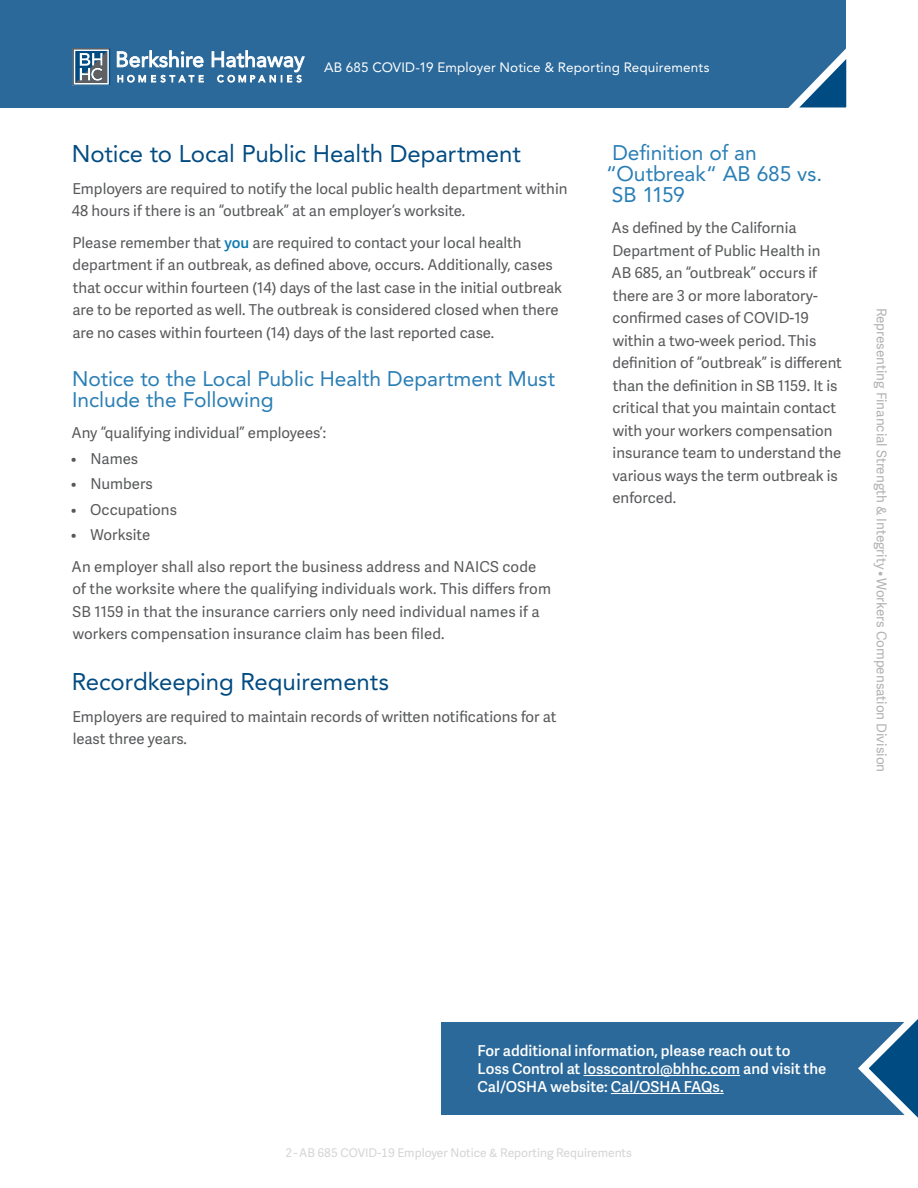
<style>
.page{position:relative;width:918px;height:1188px;background:#fff}
.page>*{position:absolute;margin:0;border:0;box-sizing:border-box;transform-origin:0 0}
.t1{font:24px "Avenir LT Std";letter-spacing:-.005em;color:#004b82}
.t2{font:21px/21px "Avenir LT Std";color:#297eb5}
.t3{font:15px/22.5px "Adelle Sans";color:#58595b}
.t4{font:600 15px/18px "Adelle Sans";color:#fff}
.t5{font:13.5px "Adelle Sans";color:#b4b2b3}
.t6{font:13.5px "Avenir LT Std";letter-spacing:.01em;color:#fff}
.t7{font:12px "Adelle Sans";color:#d6d4d4}
.s1{font-weight:600;color:#0a79b1}
</style>
<div class="page">
<div style="left:0;top:0;width:846px;height:108px;background:#2b699a"></div>
<div style="left:441px;top:1022px;width:475px;height:92px;background:#2b699a"></div>
<hr style="left:583px;top:1075px;width:157px;height:1px;background:#fff">
<hr style="left:611px;top:1093px;width:113px;height:1px;background:#fff">
<svg style="left:117px;top:50px;width:87px;height:33px"></svg>
<svg style="left:212px;top:50px;width:93px;height:33px"></svg>
<svg style="left:72px;top:48px;width:38px;height:38px"></svg>
<svg style="left:788px;top:48px;width:59px;height:60px"></svg>
<svg style="left:853px;top:1019px;width:65px;height:99px"></svg>
<p class="t6" style="left:324px;top:59px;width:387px">AB 685 COVID-19 Employer Notice &amp; Reporting Requirements</p>
<h1 class="t1" style="left:72px;top:140px;width:451px">Notice to Local Public Health Department</h1>
<p class="t3" style="left:72px;top:177px;width:497px">Employers are required to notify the local public health department within<br>48 hours if there is an “outbreak” at an employer’s worksite.</p>
<p class="t3" style="left:72px;top:231px;width:491px">Please remember that <span class="s1">you</span> are required to contact your local health department if an outbreak, as defined above, occurs. Additionally, cases that occur within fourteen (14) days of the last case in the initial outbreak are to be reported as well. The outbreak is considered closed when there are no cases within fourteen (14) days of the last reported case.</p>
<h2 class="t2" style="left:72px;top:368px;width:485px">Notice to the Local Public Health Department Must<br>Include the Following</h2>
<p class="t3" style="left:72px;top:421px;width:256px">Any “qualifying individual” employees’:</p>
<p class="t3" style="left:71px;top:447px;width:69px">• Names</p>
<p class="t3" style="left:71px;top:472px;width:84px">• Numbers</p>
<p class="t3" style="left:71px;top:498px;width:108px">• Occupations</p>
<p class="t3" style="left:71px;top:519px;width:467px;line-height:31.5px">• Worksite<br>An employer shall also report the business address and NAICS code</p>
<p class="t3" style="left:72px;top:577px;width:480px">of the worksite where the qualifying individuals work. This differs from<br>SB 1159 in that the insurance carriers only need individual names if a workers compensation insurance claim has been filed.</p>
<h1 class="t1" style="left:72px;top:668px;width:319px">Recordkeeping Requirements</h1>
<p class="t3" style="left:72px;top:705px;width:486px">Employers are required to maintain records of written notifications for at least three years.</p>
<h2 class="t2" style="left:606px;top:142px;width:217px">Definition of an “Outbreak“ AB 685 vs.<br>SB 1159</h2>
<p class="t3" style="left:612px;top:216px;width:232px">As defined by the California<br>Department of Public Health in<br>AB 685, an “outbreak” occurs if there are 3 or more laboratory&shy;confirmed cases of COVID-19 within a two-week period. This definition of “outbreak” is different than the definition in SB 1159. It is critical that you maintain contact with your workers compensation insurance team to understand the various ways the term outbreak is enforced.</p>
<p class="t5" style="left:891px;top:308px;width:466px;rotate:90deg">Representing Financial Strength &amp; Integrity • Workers Compensation Division</p>
<p class="t4" style="left:477px;top:1041px;width:350px">For additional information, please reach out to<br>Loss Control at losscontrol@bhhc.com and visit the<br>Cal/OSHA website: Cal/OSHA FAQs.</p>
<p class="t7" style="left:285px;top:1145px;width:348px">2 - AB 685 COVID-19 Employer Notice &amp; Reporting Requirements</p>
</div>
